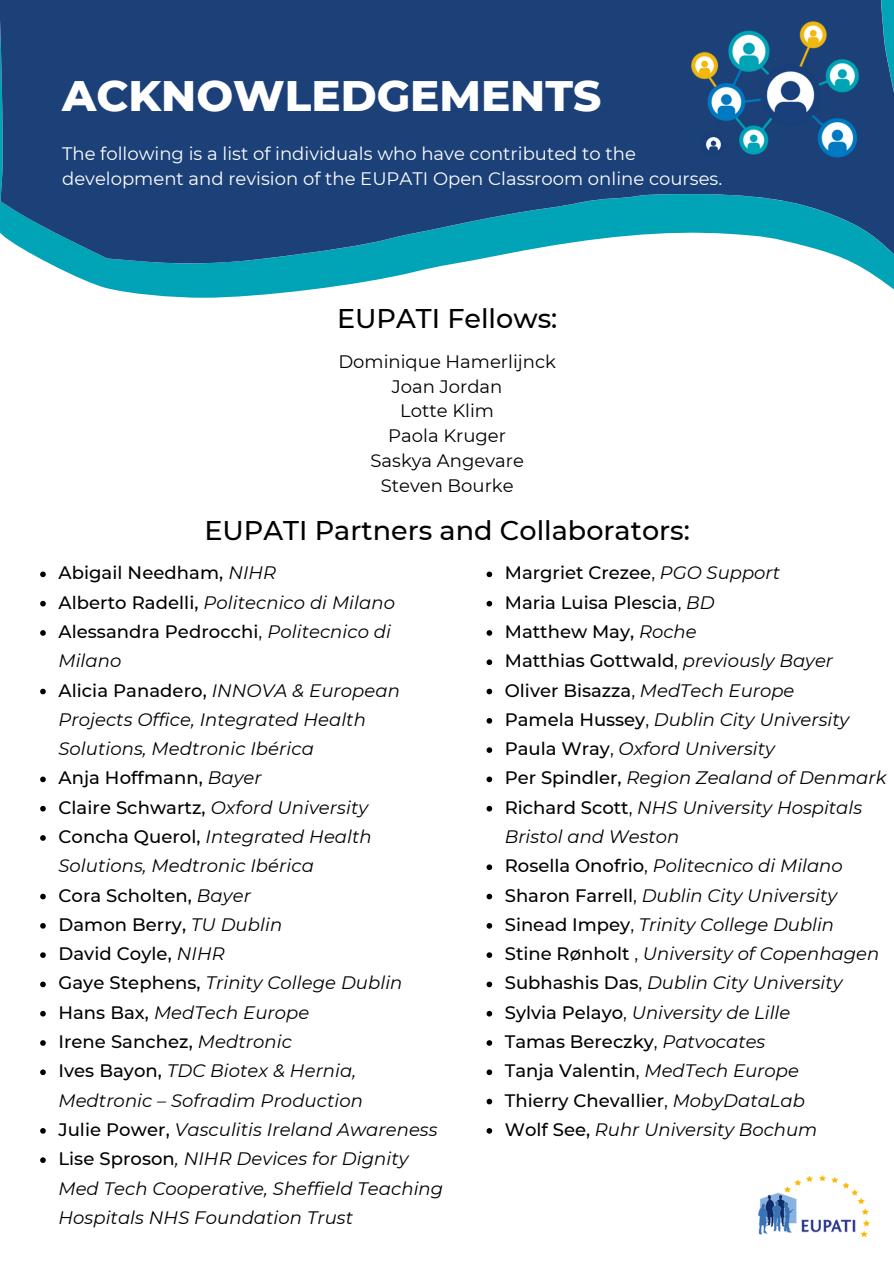
<style>
.page{position:relative;width:894px;height:1264px;background:#fff}
.page>*{position:absolute;margin:0;border:0;box-sizing:border-box;transform-origin:0 0}
.t1{font:800 43.5px "Montserrat";color:#fff}
.t2{font:500 27px "Montserrat";color:#000}
.t3{font:italic 18px/29.2px "Montserrat";letter-spacing:.005em;color:#000}
.t4{font:18px/24.8px "Montserrat";color:#fff}
.t5{font:18px/24.8px "Montserrat";color:#000;text-align:center}
.s1{font-weight:500;font-style:normal}
.s2{font-style:normal}
</style>
<div class="page">
<svg style="left:86px;top:281px;width:807px;height:17px"></svg>
<svg style="left:0;top:0;width:893px;height:281px;background:#2b608c"></svg>
<img style="left:655px;top:0;width:238px;height:212px">
<img style="left:758px;top:1175px;width:110px;height:63px">
<svg style="left:40px;top:571px;width:6px;height:6px"></svg>
<svg style="left:40px;top:601px;width:6px;height:5px"></svg>
<svg style="left:40px;top:630px;width:6px;height:5px"></svg>
<svg style="left:40px;top:688px;width:6px;height:6px"></svg>
<svg style="left:40px;top:776px;width:6px;height:6px"></svg>
<svg style="left:40px;top:805px;width:6px;height:6px"></svg>
<svg style="left:40px;top:835px;width:6px;height:5px"></svg>
<svg style="left:40px;top:893px;width:6px;height:6px"></svg>
<svg style="left:40px;top:923px;width:6px;height:5px"></svg>
<svg style="left:40px;top:952px;width:6px;height:5px"></svg>
<svg style="left:40px;top:981px;width:6px;height:6px"></svg>
<svg style="left:40px;top:1010px;width:6px;height:6px"></svg>
<svg style="left:40px;top:1040px;width:6px;height:5px"></svg>
<svg style="left:40px;top:1069px;width:6px;height:6px"></svg>
<svg style="left:40px;top:1128px;width:6px;height:5px"></svg>
<svg style="left:40px;top:1157px;width:6px;height:5px"></svg>
<svg style="left:486px;top:571px;width:6px;height:6px"></svg>
<svg style="left:486px;top:601px;width:6px;height:5px"></svg>
<svg style="left:486px;top:630px;width:6px;height:5px"></svg>
<svg style="left:486px;top:659px;width:6px;height:6px"></svg>
<svg style="left:486px;top:688px;width:6px;height:6px"></svg>
<svg style="left:486px;top:718px;width:6px;height:5px"></svg>
<svg style="left:486px;top:747px;width:6px;height:6px"></svg>
<svg style="left:486px;top:776px;width:6px;height:6px"></svg>
<svg style="left:486px;top:805px;width:6px;height:6px"></svg>
<svg style="left:486px;top:864px;width:6px;height:6px"></svg>
<svg style="left:486px;top:893px;width:6px;height:6px"></svg>
<svg style="left:486px;top:923px;width:6px;height:5px"></svg>
<svg style="left:486px;top:952px;width:6px;height:5px"></svg>
<svg style="left:486px;top:981px;width:6px;height:6px"></svg>
<svg style="left:486px;top:1010px;width:6px;height:6px"></svg>
<svg style="left:486px;top:1040px;width:6px;height:5px"></svg>
<svg style="left:486px;top:1069px;width:6px;height:6px"></svg>
<svg style="left:486px;top:1098px;width:6px;height:6px"></svg>
<svg style="left:486px;top:1128px;width:6px;height:5px"></svg>
<h1 class="t1" style="left:62px;top:69px;width:540px">ACKNOWLEDGEMENTS</h1>
<p class="t4" style="left:62px;top:141px;width:661px">The following is a list of individuals who have contributed to the development and revision of the EUPATI Open Classroom online courses.</p>
<h2 class="t2" style="left:337px;top:301px;width:222px">EUPATI Fellows:</h2>
<p class="t5" style="left:338px;top:349px;width:219px">Dominique Hamerlijnck<br>Joan Jordan<br>Lotte Klim<br>Paola Kruger<br>Saskya Angevare<br>Steven Bourke</p>
<h2 class="t2" style="left:204px;top:513px;width:487px">EUPATI Partners and Collaborators:</h2>
<p class="t3" style="left:58px;top:558px;width:386px"><span class="s1">Abigail Needham,</span> NIHR<br><span class="s1">Alberto Radelli,</span> Politecnico di Milano<br><span class="s1">Alessandra Pedrocchi</span><span class="s2">,</span> Politecnico di<br>Milano<br><span class="s1">Alicia Panadero,</span> INNOVA &amp; European<br>Projects Office, Integrated Health<br>Solutions, Medtronic Ibérica<br><span class="s1">Anja Hoffmann,</span> Bayer<br><span class="s1">Claire Schwartz,</span> Oxford University<br><span class="s1">Concha Querol,</span> Integrated Health<br>Solutions, Medtronic Ibérica<br><span class="s1">Cora Scholten,</span> Bayer<br><span class="s1">Damon Berry,</span> TU Dublin<br><span class="s1">David Coyle,</span> NIHR<br><span class="s1">Gaye Stephens,</span> Trinity College Dublin<br><span class="s1">Hans Bax,</span> MedTech Europe<br><span class="s1">Irene Sanchez,</span> Medtronic<br><span class="s1">Ives Bayon,</span> TDC Biotex &amp; Hernia,<br>Medtronic – Sofradim Production<br><span class="s1">Julie Power,</span> Vasculitis Ireland Awareness<br><span class="s1">Lise Sproson</span>, NIHR Devices for Dignity<br>Med Tech Cooperative, Sheffield Teaching<br>Hospitals NHS Foundation Trust</p>
<p class="t3" style="left:504px;top:558px;width:383px"><span class="s1">Margriet Crezee</span><span class="s2">,</span> PGO Support<br><span class="s1">Maria Luisa Plescia</span><span class="s2">,</span> BD<br><span class="s1">Matthew May,</span> Roche<br><span class="s1">Matthias Gottwald</span><span class="s2">,</span> previously Bayer <span class="s1">Oliver Bisazza</span><span class="s2">,</span> MedTech Europe<br><span class="s1">Pamela Hussey</span><span class="s2">,</span> Dublin City University <span class="s1">Paula Wray</span><span class="s2">,</span> Oxford University<br><span class="s1">Per Spindler,</span> Region Zealand of Denmark <span class="s1">Richard Scott</span><span class="s2">,</span> NHS University Hospitals Bristol and Weston<br><span class="s1">Rosella Onofrio</span><span class="s2">,</span> Politecnico di Milano <span class="s1">Sharon Farrell</span><span class="s2">,</span> Dublin City University <span class="s1">Sinead Impey</span><span class="s2">,</span> Trinity College Dublin<br><span class="s1">Stine Rønholt</span> <span class="s2">,</span> University of Copenhagen <span class="s1">Subhashis Das</span><span class="s2">,</span> Dublin City University <span class="s1">Sylvia Pelayo</span><span class="s2">,</span> University de Lille<br><span class="s1">Tamas Bereczky</span><span class="s2">,</span> Patvocates<br><span class="s1">Tanja Valentin</span><span class="s2">,</span> MedTech Europe<br><span class="s1">Thierry Chevallier</span><span class="s2">,</span> MobyDataLab<br><span class="s1">Wolf See,</span> Ruhr University Bochum</p>
</div>
